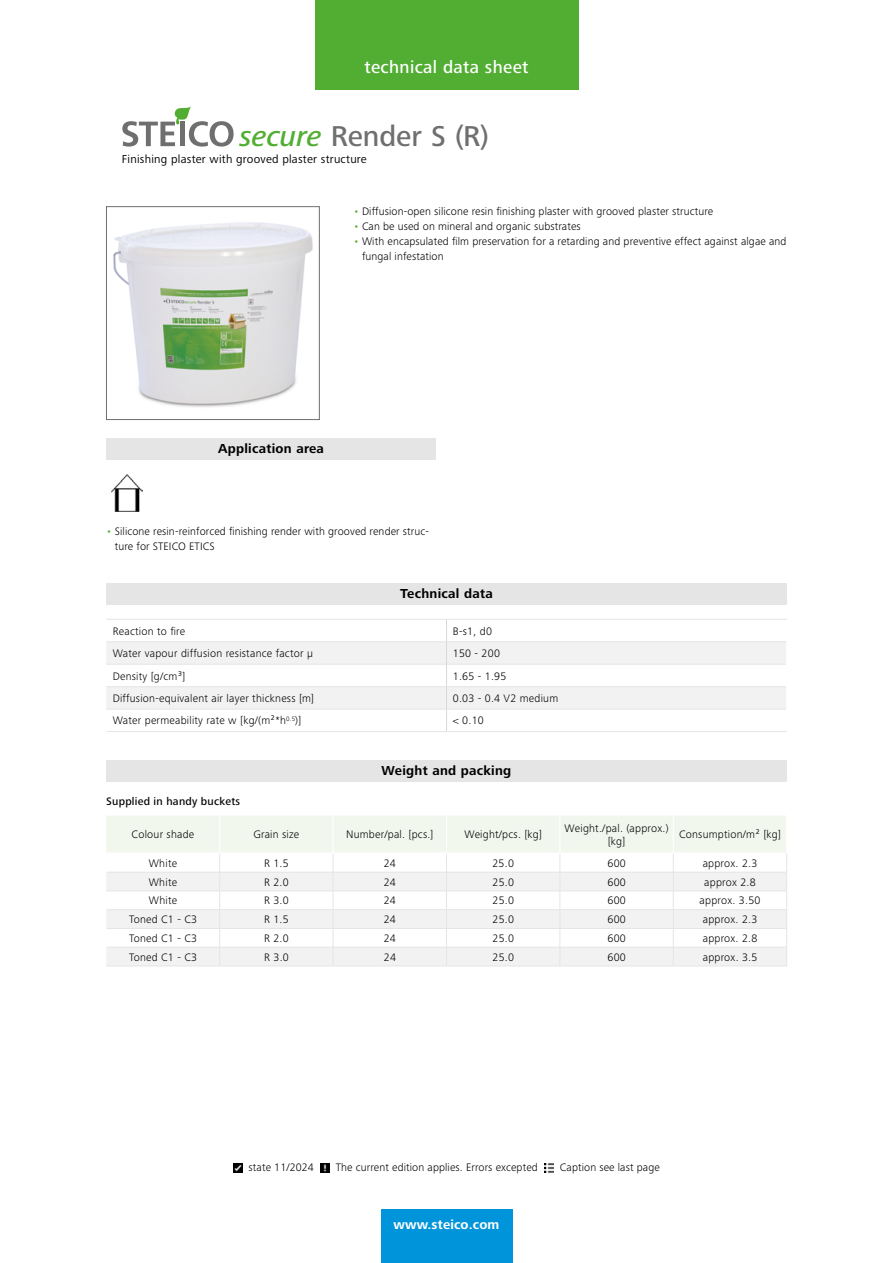
<style>
.page{position:relative;width:893px;height:1263px;background:#fff}
.page>*{position:absolute;margin:0;border:0;box-sizing:border-box;transform-origin:0 0}
.t1{font:500 29.7px "Frutiger Next LTW1 G";letter-spacing:-.005em;color:#706f6f}
.t2{font:500 18px "Frutiger Next LTW1 G";letter-spacing:.02em;color:#fff}
.t3{font:700 13.5px "Frutiger Next LTW1 G";letter-spacing:.02em;color:#000}
.t4{font:700 13.5px "Frutiger Next LTW1 G";letter-spacing:.01em;color:#fff}
.t5{font:12px "Frutiger Next LTW1 G";letter-spacing:.02em;color:#000}
.t6{font:300 11.25px/15px "Frutiger Next LTW1 G";letter-spacing:.01em;color:#000}
.t7{font:500 11.25px "Frutiger Next LTW1 G";letter-spacing:.02em;color:#000}
.s1{font-style:italic;color:#52ae32}
.s2{color:#52ae32}
</style>
<div class="page">
<svg style="left:122px;top:106px;width:112px;height:41px"></svg>
<img style="left:113px;top:222px;width:200px;height:185px">
<div style="left:106px;top:206px;width:213px;height:214px;border:1px solid #706f6f"></div>
<div style="left:106px;top:438px;width:330px;height:21px;background:#e5e5e5"></div>
<img style="left:112px;top:474px;width:31px;height:38px">
<div style="left:106px;top:583px;width:681px;height:22px;background:#e5e5e5"></div>
<svg style="left:106px;top:642px;width:680px;height:67px;fill:#f2f2f2"></svg>
<hr style="left:106px;top:641px;width:340px;height:1px;background:#e5e5e5">
<hr style="left:446px;top:641px;width:340px;height:1px;background:#e5e5e5">
<hr style="left:106px;top:664px;width:340px;height:1px;background:#e5e5e5">
<hr style="left:446px;top:664px;width:340px;height:1px;background:#e5e5e5">
<hr style="left:106px;top:686px;width:340px;height:1px;background:#e5e5e5">
<hr style="left:446px;top:686px;width:340px;height:1px;background:#e5e5e5">
<hr style="left:106px;top:709px;width:340px;height:1px;background:#e5e5e5">
<hr style="left:446px;top:709px;width:340px;height:1px;background:#e5e5e5">
<svg style="left:446px;top:620px;width:1px;height:111px"></svg>
<hr style="left:106px;top:619px;width:340px;height:1px;background:#e5e5e5">
<hr style="left:446px;top:619px;width:341px;height:1px;background:#e5e5e5">
<hr style="left:106px;top:731px;width:340px;height:1px;background:#e5e5e5">
<hr style="left:446px;top:731px;width:341px;height:1px;background:#e5e5e5">
<div style="left:106px;top:760px;width:681px;height:22px;background:#e5e5e5"></div>
<svg style="left:106px;top:816px;width:681px;height:150px"></svg>
<hr style="left:106px;top:966px;width:114px;height:1px;background:#e5e5e5">
<hr style="left:220px;top:966px;width:113px;height:1px;background:#e5e5e5">
<hr style="left:333px;top:966px;width:113px;height:1px;background:#e5e5e5">
<hr style="left:446px;top:966px;width:114px;height:1px;background:#e5e5e5">
<hr style="left:560px;top:966px;width:113px;height:1px;background:#e5e5e5">
<hr style="left:673px;top:966px;width:114px;height:1px;background:#e5e5e5">
<div style="left:315px;top:0;width:263px;height:89px;background:#52ae32"></div>
<div style="left:381px;top:1210px;width:131px;height:53px;background:#0095db"></div>
<svg style="left:233px;top:1163px;width:9px;height:9px"></svg>
<svg style="left:320px;top:1163px;width:10px;height:9px"></svg>
<svg style="left:544px;top:1163px;width:10px;height:9px"></svg>
<h2 class="t2" style="left:364px;top:56px;width:166px">technical data sheet</h2>
<h1 class="t1" style="left:239px;top:119px;width:251px"><span class="s1">secure</span> Render S (R)</h1>
<p class="t5" style="left:122px;top:152px;width:246px">Finishing plaster with grooved plaster structure</p>
<p class="t6" style="left:353px;top:203px;width:361px"><span class="s2">•</span> Diffusion-open silicone resin finishing plaster with grooved plaster structure</p>
<p class="t6" style="left:353px;top:218px;width:229px"><span class="s2">•</span> Can be used on mineral and organic substrates</p>
<p class="t6" style="left:362px;top:233px;width:426px;text-indent:-9px"><span class="s2">•</span> With encapsulated film preservation for a retarding and preventive effect against algae and fungal infestation</p>
<p class="t3" style="left:218px;top:441px;width:107px">Application area</p>
<p class="t6" style="left:115px;top:524px;width:316px;text-indent:-9px"><span class="s2">•</span> Silicone resin-reinforced finishing render with grooved render struc&shy;ture for STEICO ETICS</p>
<p class="t3" style="left:400px;top:586px;width:94px">Technical data</p>
<p class="t6" style="left:113px;top:623px;width:74px">Reaction to fire</p>
<p class="t6" style="left:453px;top:623px;width:41px">B-s1, d0</p>
<p class="t6" style="left:113px;top:646px;width:202px">Water vapour diffusion resistance factor µ</p>
<p class="t6" style="left:453px;top:646px;width:49px">150 - 200</p>
<p class="t6" style="left:113px;top:668px;width:74px">Density [g/cm³]</p>
<p class="t6" style="left:453px;top:668px;width:55px">1.65 - 1.95</p>
<p class="t6" style="left:113px;top:691px;width:203px">Diffusion-equivalent air layer thickness [m]</p>
<p class="t6" style="left:453px;top:691px;width:107px">0.03 - 0.4 V2 medium</p>
<p class="t6" style="left:113px;top:713px;width:190px">Water permeability rate w [kg/(m²*h<sup>0.5</sup>)]</p>
<p class="t6" style="left:453px;top:713px;width:32px">&lt; 0.10</p>
<p class="t3" style="left:382px;top:763px;width:131px">Weight and packing</p>
<p class="t7" style="left:106px;top:794px;width:135px">Supplied in handy buckets</p>
<p class="t6" style="left:132px;top:827px;width:64px">Colour shade</p>
<p class="t6" style="left:253px;top:827px;width:47px">Grain size</p>
<p class="t6" style="left:346px;top:827px;width:89px">Number/pal. [pcs.]</p>
<p class="t6" style="left:464px;top:827px;width:79px">Weight/pcs. [kg]</p>
<p class="t6" style="left:565px;top:821px;width:106px;line-height:13.5px;text-align:center">Weight./pal. (approx.) [kg]</p>
<p class="t6" style="left:679px;top:827px;width:103px">Consumption/m² [kg]</p>
<p class="t6" style="left:149px;top:855px;width:30px">White</p>
<p class="t6" style="left:264px;top:855px;width:26px">R 1.5</p>
<p class="t6" style="left:384px;top:855px;width:14px">24</p>
<p class="t6" style="left:492px;top:855px;width:23px">25.0</p>
<p class="t6" style="left:607px;top:855px;width:20px">600</p>
<p class="t6" style="left:703px;top:855px;width:56px">approx. 2.3</p>
<p class="t6" style="left:149px;top:874px;width:30px">White</p>
<p class="t6" style="left:264px;top:874px;width:26px">R 2.0</p>
<p class="t6" style="left:384px;top:874px;width:14px">24</p>
<p class="t6" style="left:492px;top:874px;width:23px">25.0</p>
<p class="t6" style="left:607px;top:874px;width:20px">600</p>
<p class="t6" style="left:704px;top:874px;width:53px">approx 2.8</p>
<p class="t6" style="left:149px;top:893px;width:30px">White</p>
<p class="t6" style="left:264px;top:893px;width:26px">R 3.0</p>
<p class="t6" style="left:384px;top:893px;width:14px">24</p>
<p class="t6" style="left:492px;top:893px;width:23px">25.0</p>
<p class="t6" style="left:607px;top:893px;width:20px">600</p>
<p class="t6" style="left:700px;top:893px;width:62px">approx. 3.50</p>
<p class="t6" style="left:129px;top:912px;width:70px">Toned C1 - C3</p>
<p class="t6" style="left:264px;top:912px;width:26px">R 1.5</p>
<p class="t6" style="left:384px;top:912px;width:14px">24</p>
<p class="t6" style="left:492px;top:912px;width:23px">25.0</p>
<p class="t6" style="left:607px;top:912px;width:20px">600</p>
<p class="t6" style="left:703px;top:912px;width:56px">approx. 2.3</p>
<p class="t6" style="left:129px;top:931px;width:70px">Toned C1 - C3</p>
<p class="t6" style="left:264px;top:931px;width:26px">R 2.0</p>
<p class="t6" style="left:384px;top:931px;width:14px">24</p>
<p class="t6" style="left:492px;top:931px;width:23px">25.0</p>
<p class="t6" style="left:607px;top:931px;width:20px">600</p>
<p class="t6" style="left:703px;top:931px;width:56px">approx. 2.8</p>
<p class="t6" style="left:129px;top:949px;width:70px">Toned C1 - C3</p>
<p class="t6" style="left:264px;top:949px;width:26px">R 3.0</p>
<p class="t6" style="left:384px;top:949px;width:14px">24</p>
<p class="t6" style="left:492px;top:949px;width:23px">25.0</p>
<p class="t6" style="left:607px;top:949px;width:20px">600</p>
<p class="t6" style="left:703px;top:949px;width:56px">approx. 3.5</p>
<p class="t6" style="left:249px;top:1160px;width:67px">state 11/2024</p>
<p class="t6" style="left:336px;top:1160px;width:204px">The current edition applies. Errors excepted</p>
<p class="t6" style="left:560px;top:1160px;width:101px">Caption see last page</p>
<p class="t4" style="left:394px;top:1217px;width:107px">www.steico.com</p>
</div>
